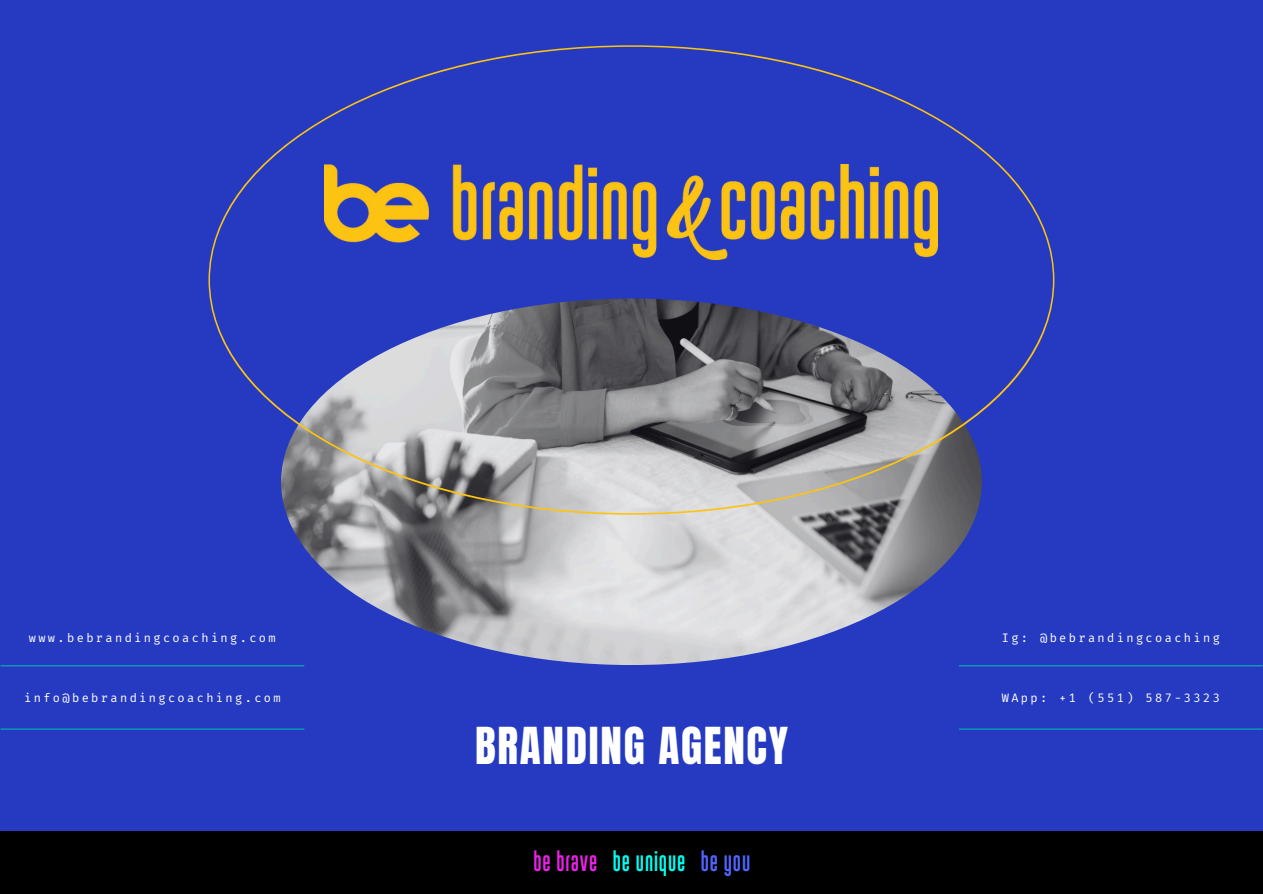
<style>
.page{position:relative;width:1263px;height:894px;background:#fff}
.page>*{position:absolute;margin:0;border:0;box-sizing:border-box;transform-origin:0 0}
.t1{font:43.2px "Anton";letter-spacing:.04em;color:#fff}
.t2{font:16.2px "Gobold Uplow";letter-spacing:.055em;color:#00fdf0}
.t3{font:12px "Fira Mono";letter-spacing:.2em;color:#fff}
.s1{color:#e822e6}
.s2{color:#4f65ff}
</style>
<div class="page">
<div style="left:0;top:0;width:1263px;height:893px;background:#000"></div>
<div style="left:0;top:0;width:1263px;height:830px;background:#263ac1"></div>
<img style="left:281px;top:298px;width:701px;height:366px;border-radius:50%">
<svg style="left:208px;top:45px;width:846px;height:469px"></svg>
<hr style="left:1px;top:665px;width:303px;height:1px;background:#06b6ad">
<hr style="left:959px;top:665px;width:303px;height:1px;background:#06b6ad">
<hr style="left:1px;top:728px;width:303px;height:1px;background:#06b6ad">
<hr style="left:959px;top:728px;width:303px;height:1px;background:#06b6ad">
<img style="left:325px;top:165px;width:613px;height:94px">
<p class="t3" style="left:29px;top:630px;width:248px">www.bebrandingcoaching.com</p>
<p class="t3" style="left:1002px;top:630px;width:220px">Ig: @bebrandingcoaching</p>
<p class="t3" style="left:24px;top:691px;width:258px">info@bebrandingcoaching.com</p>
<p class="t3" style="left:1002px;top:691px;width:220px">WApp: +1 (551) 587-3323</p>
<p class="t1" style="left:475px;top:714px;width:315px">BRANDING AGENCY</p>
<h1 class="t2" style="left:533px;top:849px;width:218px"><span class="s1">be brave</span> be unique <span class="s2">be you</span></h1>
</div>
